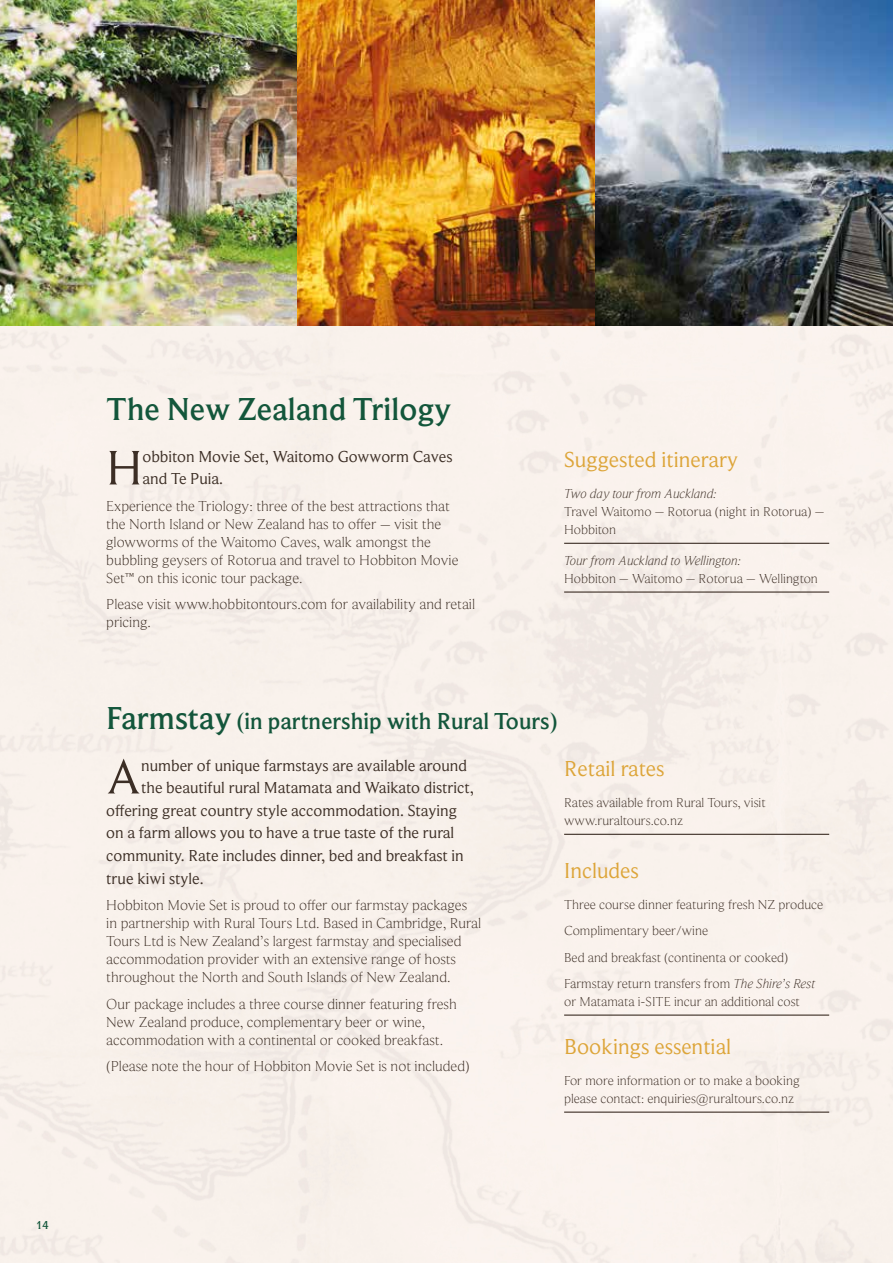
<style>
.page{position:relative;width:893px;height:1263px;background:#fff}
.page>*{position:absolute;margin:0;border:0;box-sizing:border-box;transform-origin:0 0}
.t1{font:50.25px "Beaufort Pro";color:#3c2e25}
.t2{font:500 33px "Beaufort Pro";color:#13563b}
.t3{font:500 24px "Beaufort Pro";color:#13563b}
.t4{font:22.5px "Beaufort Pro";color:#dda539}
.t5{font:16.5px/22.5px "Beaufort Pro";color:#3c2e25}
.t6{font:300 15px/18px "Beaufort Pro";color:#3c2e25}
.t7{font:300 13.5px/18px "Beaufort Pro";color:#3c2e25}
.t8{font:italic 300 13.5px "Beaufort Pro";color:#3c2e25}
.t9{font:500 12px "Beaufort Pro";color:#13563b}
.s1{font-size:33px}
.s2{font-style:italic}
</style>
<div class="page">
<div style="left:0;top:325px;width:893px;height:938px;background:#f9f2ec"></div>
<img style="left:0;top:0;width:893px;height:325px">
<hr style="left:564px;top:543px;width:265px;height:1px;background:#3c2e25">
<hr style="left:564px;top:591px;width:265px;height:2px;background:#3c2e25">
<hr style="left:564px;top:834px;width:265px;height:1px;background:#3c2e25">
<hr style="left:564px;top:1014px;width:265px;height:2px;background:#3c2e25">
<hr style="left:564px;top:1111px;width:265px;height:2px;background:#3c2e25">
<p class="t9" style="left:36px;top:1219px;width:14px">14</p>
<h2 class="t2" style="left:106px;top:391px;width:346px">The New Zealand Trilogy</h2>
<h1 class="t1" style="left:106px;top:439px;width:38px">H</h1>
<p class="t5" style="left:143px;top:445px;width:311px">obbiton Movie Set, Waitomo Gowworm Caves and Te Puia.</p>
<p class="t6" style="left:106px;top:497px;width:354px">Experience the Triology: three of the best attractions that the North Island or New Zealand has to offer – visit the glowworms of the Waitomo Caves, walk amongst the bubbling geysers of Rotorua and travel to Hobbiton Movie Set™ on this iconic tour package.</p>
<p class="t6" style="left:106px;top:596px;width:370px">Please visit www.hobbitontours.com for availability and retail pricing.</p>
<h3 class="t4" style="left:564px;top:447px;width:175px">Suggested itinerary</h3>
<p class="t8" style="left:564px;top:486px;width:154px">Two day tour from Auckland:</p>
<p class="t7" style="left:564px;top:503px;width:262px">Travel Waitomo – Rotorua (night in Rotorua) –<br>Hobbiton</p>
<p class="t8" style="left:564px;top:553px;width:178px">Tour from Auckland to Wellington:</p>
<p class="t7" style="left:564px;top:570px;width:255px">Hobbiton – Waitomo – Rotorua – Wellington</p>
<h3 class="t3" style="left:106px;top:708px;width:453px"><span class="s1">Farmstay</span> (in partnership with Rural Tours)</h3>
<h1 class="t1" style="left:106px;top:748px;width:36px">A</h1>
<p class="t5" style="left:141px;top:754px;width:327px">number of unique farmstays are available around</p>
<p class="t5" style="left:141px;top:777px;width:334px">the beautiful rural Matamata and Waikato district,</p>
<p class="t5" style="left:106px;top:799px;width:352px">offering great country style accommodation. Staying</p>
<p class="t5" style="left:106px;top:822px;width:350px">on a farm allows you to have a true taste of the rural</p>
<p class="t5" style="left:106px;top:844px;width:359px">community. Rate includes dinner, bed and breakfast in</p>
<p class="t5" style="left:106px;top:867px;width:99px">true kiwi style.</p>
<p class="t6" style="left:106px;top:896px;width:376px">Hobbiton Movie Set is proud to offer our farmstay packages in partnership with Rural Tours Ltd. Based in Cambridge, Rural Tours Ltd is New Zealand’s largest farmstay and specialised accommodation provider with an extensive range of hosts throughout the North and South Islands of New Zealand.</p>
<p class="t6" style="left:106px;top:995px;width:352px">Our package includes a three course dinner featuring fresh<br>New Zealand produce, complementary beer or wine, accommodation with a continental or cooked breakfast.</p>
<p class="t6" style="left:106px;top:1057px;width:365px">(Please note the hour of Hobbiton Movie Set is not included)</p>
<h3 class="t4" style="left:564px;top:756px;width:102px">Retail rates</h3>
<p class="t7" style="left:564px;top:794px;width:203px">Rates available from Rural Tours, visit www.ruraltours.co.nz</p>
<h3 class="t4" style="left:564px;top:857px;width:76px">Includes</h3>
<p class="t7" style="left:564px;top:891px;width:261px;line-height:26.5px">Three course dinner featuring fresh NZ produce Complimentary beer/wine<br>Bed and breakfast (continenta or cooked)<br>Farmstay return transfers from <span class="s2">The Shire’s Rest</span></p>
<p class="t7" style="left:564px;top:993px;width:237px">or Matamata i-SITE incur an additional cost</p>
<h3 class="t4" style="left:564px;top:1034px;width:169px">Bookings essential</h3>
<p class="t7" style="left:564px;top:1072px;width:237px">For more information or to make a booking please contact: enquiries@ruraltours.co.nz</p>
</div>
